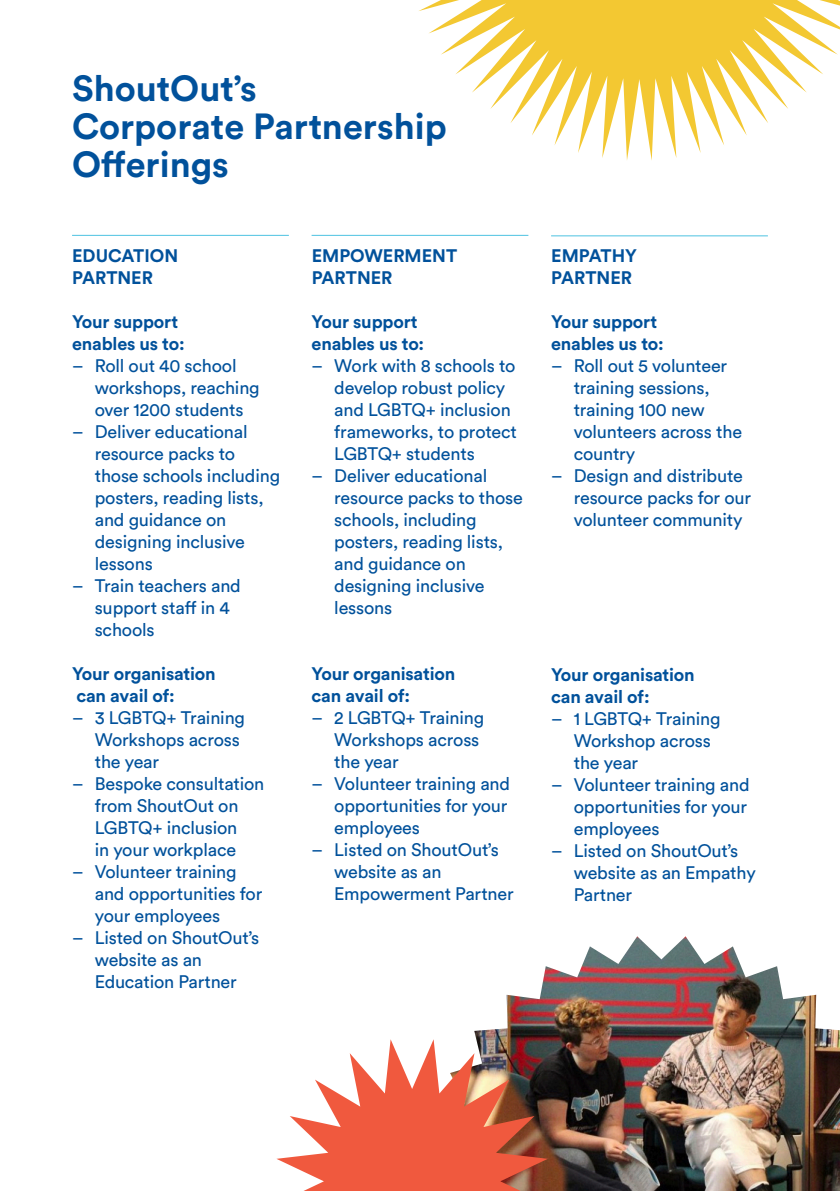
<style>
.page{position:relative;width:840px;height:1191px;background:#fff}
.page>*{position:absolute;margin:0;border:0;box-sizing:border-box;transform-origin:0 0}
.t1{font:700 36px "Circular Std";color:#01519b}
.t2{font:18px/22px "Circular Std";letter-spacing:-.01em;color:#01519b}
.t3{font:700 18px/22px "Circular Std";letter-spacing:-.01em;color:#01519b}
</style>
<div class="page">
<img style="left:474px;top:936px;width:365px;height:255px">
<hr style="left:72px;top:235px;width:217px;height:1px;background:#4dc2e1">
<hr style="left:311px;top:235px;width:217px;height:1px;background:#4dc2e1">
<svg style="left:419px;top:0;width:420px;height:160px"></svg>
<svg style="left:276px;top:1039px;width:271px;height:152px;fill:#f0593e"></svg>
<hr style="left:550px;top:235px;width:217px;height:1px;background:#4dc2e1">
<p class="t1" style="left:72px;top:65px;width:186px">ShoutOut’s</p>
<p class="t1" style="left:72px;top:103px;width:376px">Corporate Partnership</p>
<p class="t1" style="left:72px;top:141px;width:158px">Offerings</p>
<p class="t3" style="left:72px;top:244px;width:107px">EDUCATION</p>
<p class="t3" style="left:72px;top:266px;width:82px">PARTNER</p>
<p class="t3" style="left:72px;top:310px;width:108px">Your support</p>
<p class="t3" style="left:72px;top:332px;width:114px">enables us to:</p>
<p class="t2" style="left:95px;top:354px;width:166px;text-indent:-23px">– Roll out 40 school workshops, reaching over 1200 students</p>
<p class="t2" style="left:95px;top:420px;width:187px;text-indent:-23px">– Deliver educational resource packs to those schools including posters, reading lists, and guidance on designing inclusive lessons</p>
<p class="t2" style="left:95px;top:574px;width:147px;text-indent:-23px">– Train teachers and support staff in 4 schools</p>
<p class="t3" style="left:72px;top:662px;width:145px">Your organisation</p>
<p class="t3" style="left:76px;top:684px;width:100px">can avail of:</p>
<p class="t2" style="left:72px;top:706px;width:174px;text-align:right">– 3 LGBTQ+ Training<br>Workshops across</p>
<p class="t2" style="left:95px;top:750px;width:66px">the year</p>
<p class="t2" style="left:72px;top:772px;width:194px;text-align:center">– Bespoke consultation from ShoutOut on<br>LGBTQ+ inclusion</p>
<p class="t2" style="left:95px;top:838px;width:143px">in your workplace</p>
<p class="t2" style="left:72px;top:860px;width:166px">– Volunteer training</p>
<p class="t2" style="left:95px;top:882px;width:169px">and opportunities for your employees</p>
<p class="t2" style="left:95px;top:926px;width:166px;text-indent:-23px">– Listed on ShoutOut’s website as an</p>
<p class="t2" style="left:95px;top:970px;width:143px">Education Partner</p>
<p class="t3" style="left:311px;top:244px;width:147px">EMPOWERMENT<br>PARTNER</p>
<p class="t3" style="left:311px;top:310px;width:108px">Your support</p>
<p class="t3" style="left:311px;top:332px;width:114px">enables us to:</p>
<p class="t2" style="left:334px;top:354px;width:184px;text-indent:-23px">– Work with 8 schools to develop robust policy and LGBTQ+ inclusion frameworks, to protect<br>LGBTQ+ students</p>
<p class="t2" style="left:334px;top:464px;width:190px;text-indent:-23px">– Deliver educational resource packs to those schools, including posters, reading lists, and guidance on designing inclusive lessons</p>
<p class="t3" style="left:311px;top:662px;width:145px">Your organisation</p>
<p class="t3" style="left:311px;top:684px;width:100px">can avail of:</p>
<p class="t2" style="left:311px;top:706px;width:174px;text-align:right">– 2 LGBTQ+ Training<br>Workshops across</p>
<p class="t2" style="left:334px;top:750px;width:66px">the year</p>
<p class="t2" style="left:334px;top:772px;width:177px;text-indent:-23px">– Volunteer training and opportunities for your employees</p>
<p class="t2" style="left:334px;top:838px;width:181px;text-indent:-23px">– Listed on ShoutOut’s website as an<br>Empowerment Partner</p>
<p class="t3" style="left:551px;top:245px;width:87px">EMPATHY</p>
<p class="t3" style="left:551px;top:267px;width:82px">PARTNER</p>
<p class="t3" style="left:550px;top:311px;width:108px">Your support</p>
<p class="t3" style="left:550px;top:333px;width:114px">enables us to:</p>
<p class="t2" style="left:573px;top:355px;width:170px;text-indent:-23px">– Roll out 5 volunteer training sessions, training 100 new volunteers across the country</p>
<p class="t2" style="left:573px;top:465px;width:179px;text-indent:-23px">– Design and distribute resource packs for our volunteer community</p>
<p class="t3" style="left:550px;top:663px;width:145px">Your organisation</p>
<p class="t3" style="left:550px;top:685px;width:100px">can avail of:</p>
<p class="t2" style="left:573px;top:707px;width:148px;text-indent:-23px">– 1 LGBTQ+ Training<br>Workshop across</p>
<p class="t2" style="left:573px;top:751px;width:66px">the year</p>
<p class="t2" style="left:573px;top:773px;width:177px;text-indent:-23px">– Volunteer training and opportunities for your employees</p>
<p class="t2" style="left:573px;top:839px;width:183px;text-indent:-23px">– Listed on ShoutOut’s website as an Empathy<br>Partner</p>
</div>
